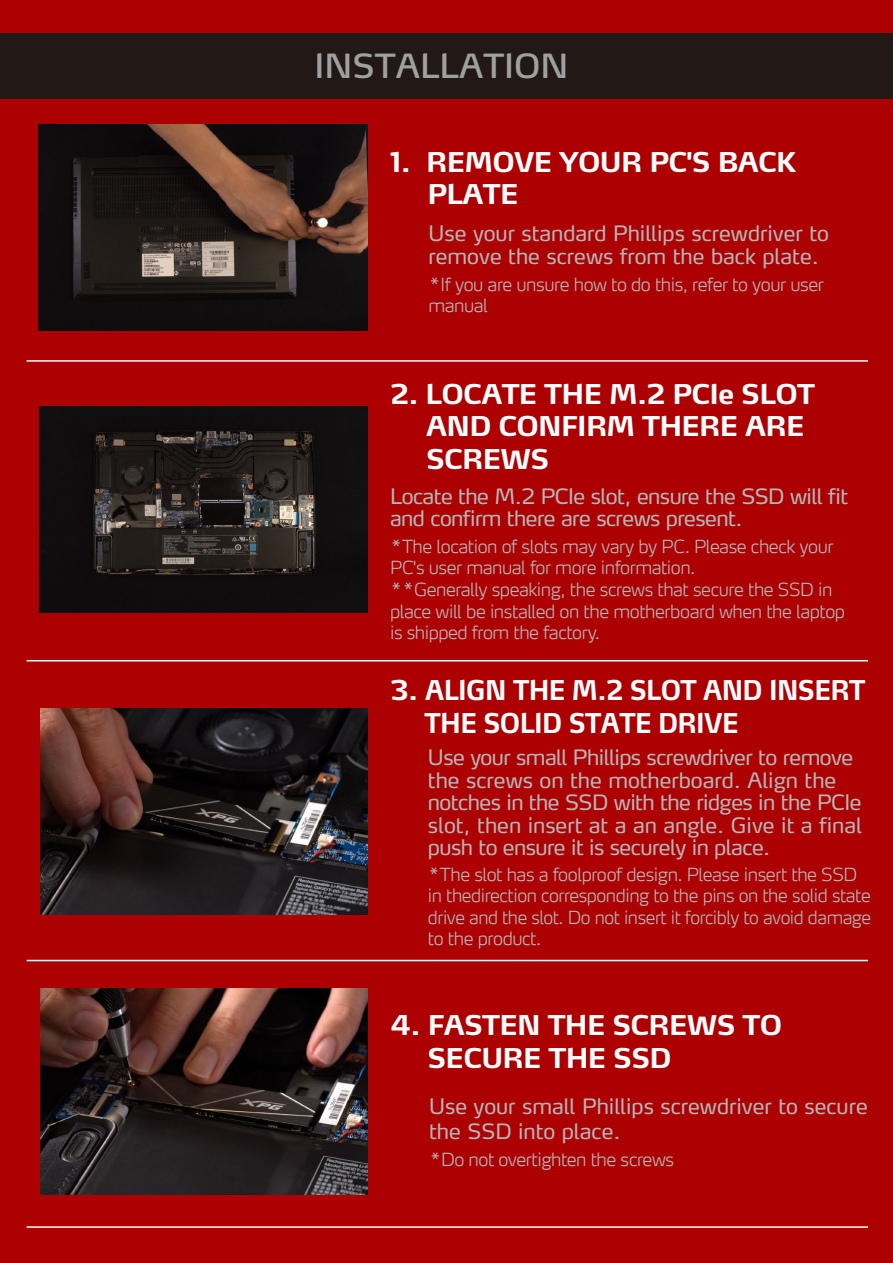
<style>
.page{position:relative;width:893px;height:1263px;background:#ad0003}
.page>*{position:absolute;margin:0;border:0;box-sizing:border-box;transform-origin:0 0}
.t1{font:33px "Max LF";color:#9fa0a0}
.t2{font:700 27px/32.4px "Max LF";letter-spacing:-.025em;color:#fff}
.t3{font:21px/22.5px "Max LF";letter-spacing:-.025em;color:#b5b6b6}
.t4{font:21px/22.5px "Max LF";color:#b5b6b6}
.t5{font:300 expanded 18px/21.6px "Max Offc Pro";letter-spacing:-.025em;color:#b5b6b6}
</style>
<div class="page">
<div style="left:0;top:33px;width:892px;height:65px;background:#221815"></div>
<hr style="left:27px;top:360px;width:841px;height:2px;background:#fff">
<hr style="left:27px;top:660px;width:841px;height:1px;background:#fff">
<hr style="left:27px;top:960px;width:841px;height:1px;background:#fff">
<hr style="left:27px;top:1226px;width:841px;height:2px;background:#fff">
<img style="left:39px;top:124px;width:328px;height:207px">
<img style="left:40px;top:406px;width:327px;height:207px">
<img style="left:40px;top:708px;width:327px;height:206px">
<img style="left:40px;top:988px;width:327px;height:206px">
<h1 class="t1" style="left:315px;top:46px;width:256px">INSTALLATION</h1>
<h2 class="t2" style="left:428px;top:145px;width:370px;text-indent:-38px">1. REMOVE YOUR PC'S BACK<br>PLATE</h2>
<p class="t4" style="left:428px;top:222px;width:402px">Use your standard Phillips screwdriver to remove the screws from the back plate.</p>
<p class="t5" style="left:428px;top:271px;width:397px">*If you are unsure how to do this, refer to your user manual</p>
<h2 class="t2" style="left:426px;top:377px;width:390px;text-indent:-36px">2. LOCATE THE M.2 PCIe SLOT<br>AND CONFIRM THERE ARE<br>SCREWS</h2>
<p class="t3" style="left:390px;top:484px;width:460px">Locate the M.2 PCIe slot, ensure the SSD will fit and confirm there are screws present.</p>
<p class="t5" style="left:390px;top:533px;width:457px">*The location of slots may vary by PC. Please check your PC's user manual for more information.<br>**Generally speaking, the screws that secure the SSD in place will be installed on the motherboard when the laptop is shipped from the factory.</p>
<h2 class="t2" style="left:425px;top:674px;width:442px;text-indent:-34px">3. ALIGN THE M.2 SLOT AND INSERT<br>THE SOLID STATE DRIVE</h2>
<p class="t3" style="left:428px;top:746px;width:436px">Use your small Phillips screwdriver to remove the screws on the motherboard. Align the notches in the SSD with the ridges in the PCIe slot, then insert at a an angle. Give it a final push to ensure it is securely in place.</p>
<p class="t5" style="left:428px;top:861px;width:445px">*The slot has a foolproof design. Please insert the SSD in thedirection corresponding to the pins on the solid state drive and the slot. Do not insert it forcibly to avoid damage to the product.</p>
<h2 class="t2" style="left:428px;top:1009px;width:356px;text-indent:-38px">4. FASTEN THE SCREWS TO<br>SECURE THE SSD</h2>
<p class="t4" style="left:429px;top:1093px;width:440px;line-height:25.2px">Use your small Phillips screwdriver to secure the SSD into place.</p>
<p class="t5" style="left:429px;top:1147px;width:246px">*Do not overtighten the screws</p>
</div>
